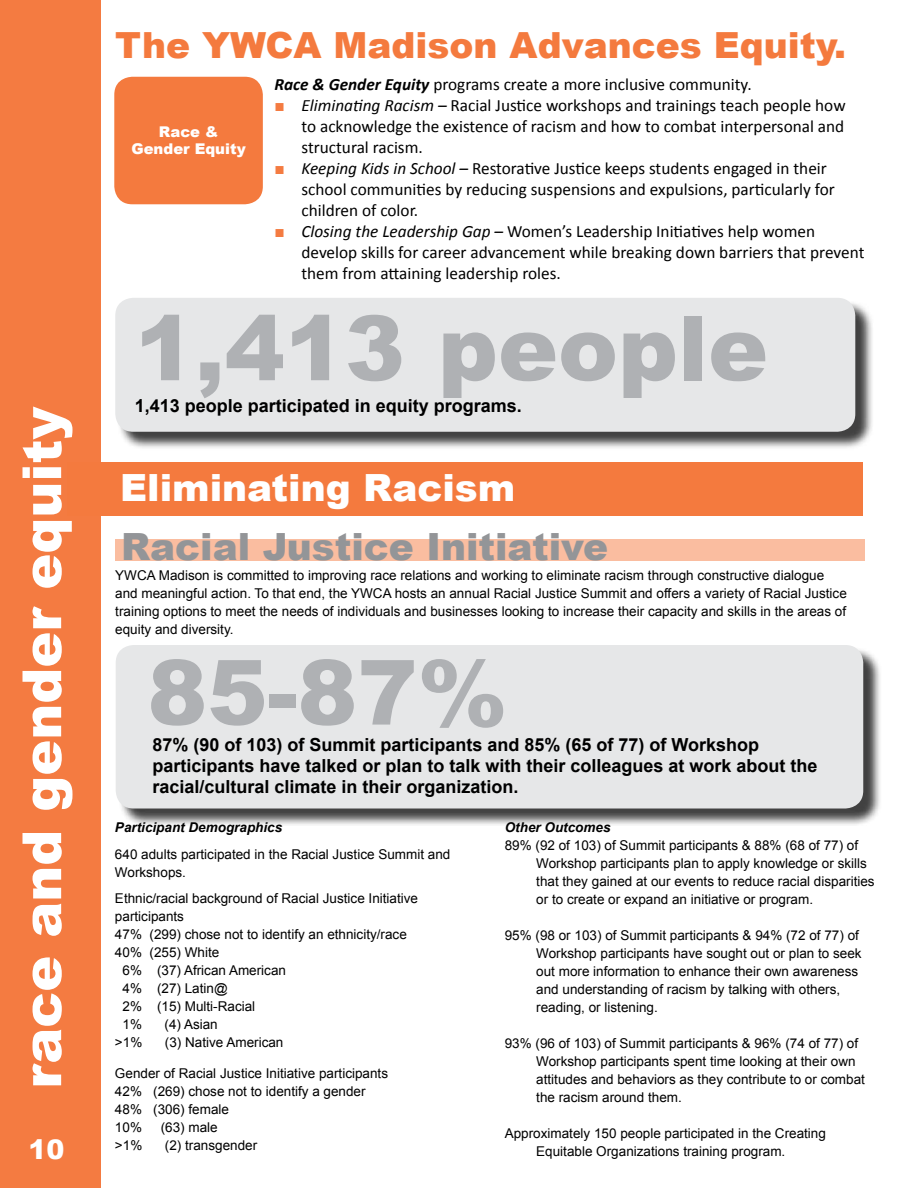
<style>
.page{position:relative;width:918px;height:1188px;background:#fff}
.page>*{position:absolute;margin:0;border:0;box-sizing:border-box;transform-origin:0 0}
.t1{font:900 90px "Arial";color:#afb1b4}
.t2{font:900 54px "Arial";color:#fff}
.t3{font:900 37.5px "Arial";color:#939598}
.t4{font:900 37.5px "Arial";color:#fff}
.t5{font:900 36px "Arial";color:#f47a3e}
.t6{font:900 27px "Arial";color:#fff}
.t7{font:700 18px/21px "Arial";color:#000}
.t8{font:17.25px/21px "Calibri";color:#000}
.t9{font:900 14.85px/17.7px "Arial";color:#fff;text-align:center}
.t10{font:13.5px/18px "Arial";color:#000}
.t11{font:italic 700 13.5px "Arial";color:#000}
.s1{font-weight:700;font-style:italic}
.s2{font-family:"Arial";font-weight:900;color:#f47b41}
.s3{font-style:italic}
</style>
<div class="page">
<div style="left:0;top:0;width:100px;height:1188px;background:#f47b41"></div>
<div style="left:115px;top:539px;width:749px;height:21px;background:#fabda0"></div>
<div style="left:114px;top:77px;width:149px;height:127px;background:#f47a3e;border-radius:18px"></div>
<div style="left:68px;top:463px;width:795px;height:53px;background:#f47a3e"></div>
<div style="left:118px;top:300px;width:756px;height:151px;background:#000;opacity:.75"></div>
<div style="left:115px;top:298px;width:740px;height:134px;background:#e6e7e8;border-radius:18px"></div>
<div style="left:118px;top:647px;width:764px;height:180px;background:#000;opacity:.75"></div>
<div style="left:116px;top:645px;width:747px;height:164px;background:#e6e7e8;border-radius:18px"></div>
<h2 class="t2" style="left:3px;top:1089px;width:684px;rotate:-90deg">race and gender equity</h2>
<h3 class="t6" style="left:28px;top:1130px;width:38px">10</h3>
<h3 class="t5" style="left:115px;top:19px;width:733px">The YWCA Madison Advances Equity.</h3>
<p class="t9" style="left:131px;top:122px;width:116px">Race &amp;<br>Gender Equity</p>
<p class="t8" style="left:274px;top:74px;width:479px"><span class="s1">Race &amp; Gender Equity</span> programs create a more inclusive community.</p>
<p class="t8" style="left:301px;top:95px;width:546px;text-align:justify;text-indent:-27px"><span class="s2">■</span> <span class="s3">Eliminating Racism –</span> Racial Justice workshops and trainings teach people how to acknowledge the existence of racism and how to combat interpersonal and structural racism.</p>
<p class="t8" style="left:301px;top:157px;width:535px;text-indent:-27px"><span class="s2">■</span> <span class="s3">Keeping Kids in School –</span> Restorative Justice keeps students engaged in their school communities by reducing suspensions and expulsions, particularly for children of color.</p>
<p class="t8" style="left:301px;top:220px;width:564px;text-indent:-27px"><span class="s2">■</span> <span class="s3">Closing the Leadership Gap –</span> Women’s Leadership Initiatives help women develop skills for career advancement while breaking down barriers that prevent them from attaining leadership roles.</p>
<h1 class="t1" style="left:135px;top:283px;width:635px">1,413 people</h1>
<h3 class="t7" style="left:135px;top:396px;width:389px">1,413 people participated in equity programs.</h3>
<h3 class="t4" style="left:120px;top:460px;width:397px">Eliminating Racism</h3>
<h3 class="t3" style="left:121px;top:520px;width:488px">Racial Justice Initiative</h3>
<p class="t10" style="left:115px;top:567px;width:733px">YWCA Madison is committed to improving race relations and working to eliminate racism through constructive dialogue and meaningful action. To that end, the YWCA hosts an annual Racial Justice Summit and offers a variety of Racial Justice training options to meet the needs of individuals and businesses looking to increase their capacity and skills in the areas of equity and diversity.</p>
<h1 class="t1" style="left:147px;top:627px;width:362px">85-87%</h1>
<h3 class="t7" style="left:152px;top:735px;width:667px">87% (90 of 103) of Summit participants and 85% (65 of 77) of Workshop participants have talked or plan to talk with their colleagues at work about the racial/cultural climate in their organization.</h3>
<p class="t11" style="left:115px;top:818px;width:169px">Participant Demographics</p>
<p class="t10" style="left:115px;top:845px;width:337px">640 adults participated in the Racial Justice Summit and<br>Workshops.</p>
<p class="t10" style="left:115px;top:890px;width:305px">Ethnic/racial background of Racial Justice Initiative</p>
<p class="t10" style="left:115px;top:908px;width:71px">participants</p>
<p class="t10" style="left:115px;top:926px;width:293px">47% (299) chose not to identify an ethnicity/race</p>
<p class="t10" style="left:115px;top:944px;width:106px">40% (255) White</p>
<p class="t10" style="left:123px;top:962px;width:165px">6% (37) African American</p>
<p class="t10" style="left:123px;top:980px;width:107px">4% (27) Latin@</p>
<p class="t10" style="left:123px;top:998px;width:134px">2% (15) Multi-Racial</p>
<p class="t10" style="left:123px;top:1016px;width:21px">1%</p>
<p class="t10" style="left:165px;top:1016px;width:55px">(4) Asian</p>
<p class="t10" style="left:115px;top:1034px;width:29px">&gt;1%</p>
<p class="t10" style="left:165px;top:1034px;width:120px">(3) Native American</p>
<p class="t10" style="left:115px;top:1065px;width:275px">Gender of Racial Justice Initiative participants<br>42% (269) chose not to identify a gender<br>48% (306) female<br>10%</p>
<p class="t10" style="left:161px;top:1119px;width:59px">(63) male</p>
<p class="t10" style="left:115px;top:1137px;width:29px">&gt;1%</p>
<p class="t10" style="left:165px;top:1137px;width:94px">(2) transgender</p>
<p class="t11" style="left:505px;top:818px;width:107px">Other Outcomes</p>
<p class="t10" style="left:536px;top:836px;width:340px;text-indent:-31px">89% (92 of 103) of Summit participants &amp; 88% (68 of 77) of Workshop participants plan to apply knowledge or skills that they gained at our events to reduce racial disparities or to create or expand an initiative or program.</p>
<p class="t10" style="left:536px;top:926px;width:327px;text-indent:-31px">95% (98 or 103) of Summit participants &amp; 94% (72 of 77) of Workshop participants have sought out or plan to seek out more information to enhance their own awareness and understanding of racism by talking with others, reading, or listening.</p>
<p class="t10" style="left:536px;top:1034px;width:330px;text-indent:-31px">93% (96 of 103) of Summit participants &amp; 96% (74 of 77) of Workshop participants spent time looking at their own attitudes and behaviors as they contribute to or combat the racism around them.</p>
<p class="t10" style="left:536px;top:1124px;width:291px;text-indent:-31px">Approximately 150 people participated in the Creating<br>Equitable Organizations training program.</p>
</div>
